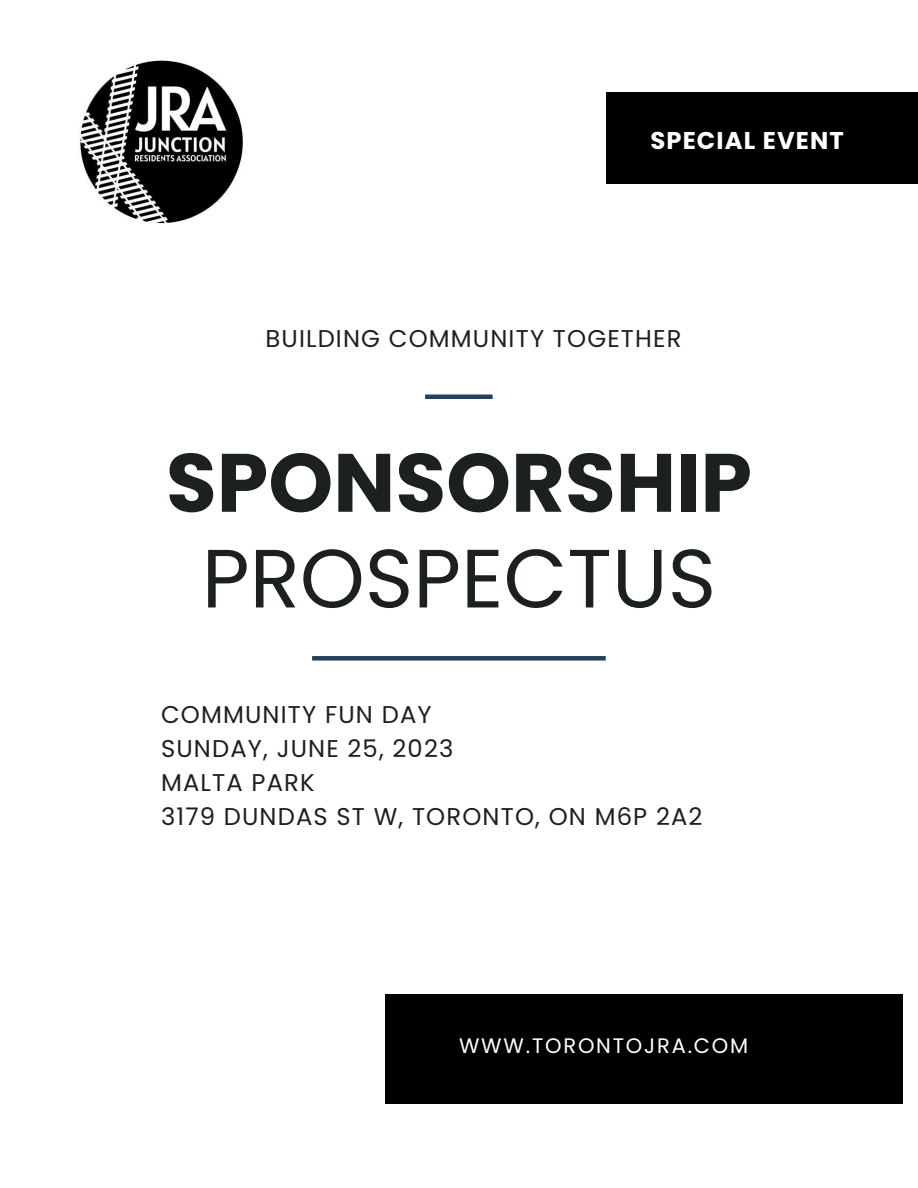
<style>
.page{position:relative;width:918px;height:1188px;background:#fff}
.page>*{position:absolute;margin:0;border:0;box-sizing:border-box;transform-origin:0 0}
.t1{font:700 82.65px "Poppins";color:#1c2120}
.t2{font:82.65px "Poppins";color:#1c2120}
.t3{font:24.3px/33.9px "Poppins";letter-spacing:.045em;color:#1c2120}
.t4{font:700 24.3px "Poppins";letter-spacing:.045em;color:#fff}
.t5{font:21px "Poppins";letter-spacing:.085em;color:#fff}
</style>
<div class="page">
<div style="left:606px;top:92px;width:312px;height:92px;background:#000"></div>
<div style="left:385px;top:994px;width:518px;height:110px;background:#000"></div>
<div style="left:312px;top:656px;width:294px;height:5px;background:#263f5b"></div>
<hr style="left:425px;top:395px;width:68px;height:4px;background:#263f5b">
<img style="left:79px;top:60px;width:164px;height:164px">
<p class="t4" style="left:650px;top:124px;width:195px">SPECIAL EVENT</p>
<p class="t3" style="left:265px;top:322px;width:417px">BUILDING COMMUNITY TOGETHER</p>
<h1 class="t1" style="left:166px;top:425px;width:588px">SPONSORSHIP</h1>
<h1 class="t2" style="left:202px;top:521px;width:516px">PROSPECTUS</h1>
<p class="t3" style="left:161px;top:698px;width:543px">COMMUNITY FUN DAY<br>SUNDAY, JUNE 25, 2023<br>MALTA PARK<br>3179 DUNDAS ST W, TORONTO, ON M6P 2A2</p>
<p class="t5" style="left:459px;top:1031px;width:291px">WWW.TORONTOJRA.COM</p>
</div>
